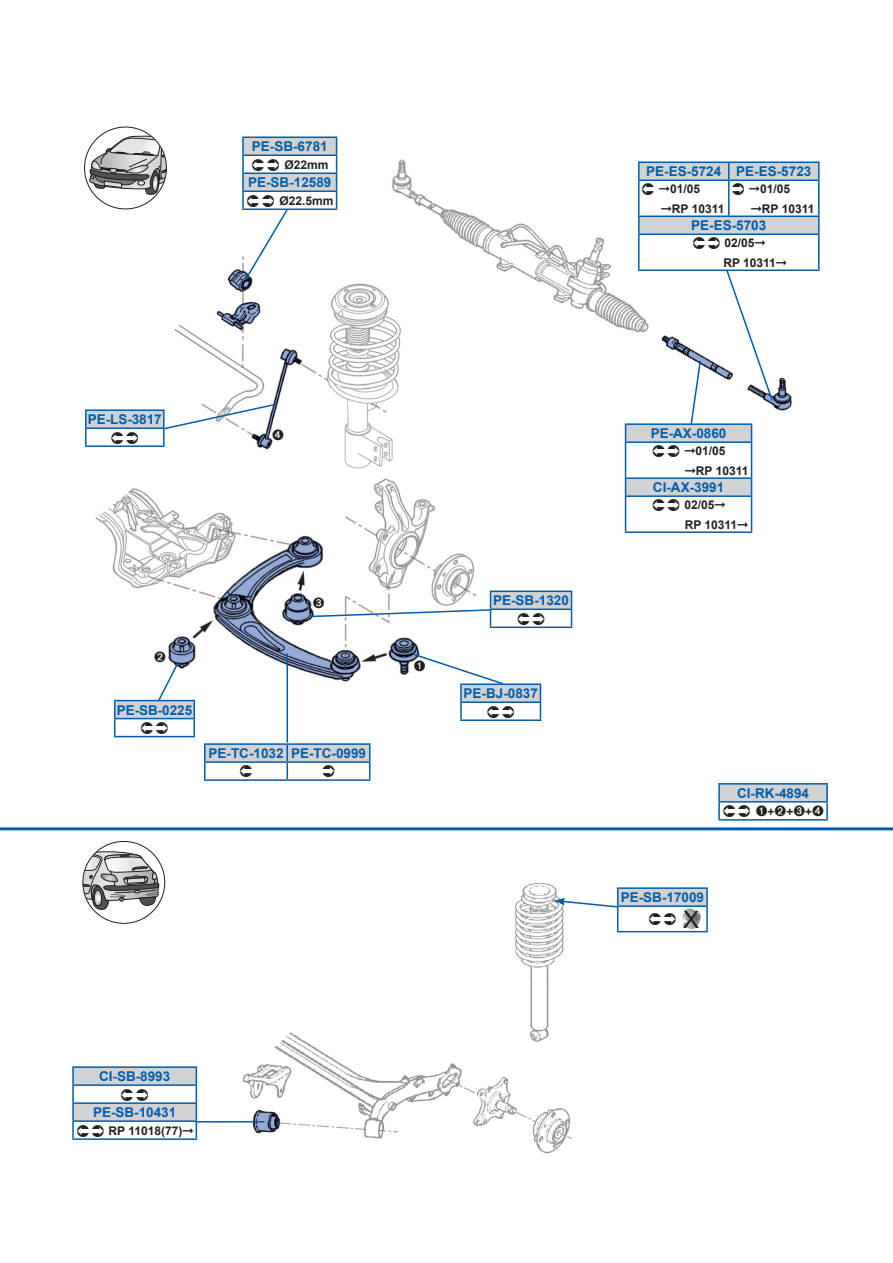
<style>
.page{position:relative;width:893px;height:1263px;background:#fff}
.page>*{position:absolute;margin:0;border:0;box-sizing:border-box;transform-origin:0 0}
.t1{font:24px "Arial";color:#231f20}
.t2{font:700 13.5px "Arial";color:#015dab}
.t3{font:700 12px "Arial";color:#231f20}
</style>
<div class="page">
<img style="left:84px;top:144px;width:736px;height:566px">
<img style="left:111px;top:841px;width:588px;height:313px">
<hr style="left:0;top:827px;width:893px;height:3px;background:#015dab">
<div style="left:85px;top:127px;width:81px;height:82px;background:#fff;border-radius:50%"></div>
<svg style="left:89px;top:135px;width:77px;height:60px"></svg>
<div style="left:84px;top:127px;width:83px;height:82px;border:1px solid #231f20;border-radius:50%"></div>
<div style="left:83px;top:841px;width:82px;height:82px;background:#fff;border-radius:50%"></div>
<svg style="left:84px;top:851px;width:75px;height:59px"></svg>
<div style="left:82px;top:841px;width:83px;height:83px;border:1px solid #231f20;border-radius:50%"></div>
<hr style="left:286px;top:653px;width:2px;height:90px;background:#015dab">
<div style="left:86px;top:410px;width:78px;height:18px;background:#d1d2d4"></div>
<div style="left:86px;top:428px;width:78px;height:18px;background:#fff"></div>
<hr style="left:85px;top:409px;width:80px;height:2px;background:#015dab">
<hr style="left:85px;top:427px;width:80px;height:2px;background:#015dab">
<svg style="left:85px;top:411px;width:2px;height:34px"></svg>
<hr style="left:85px;top:445px;width:80px;height:2px;background:#015dab">
<hr style="left:625px;top:531px;width:127px;height:2px;background:#015dab">
<div style="left:719px;top:784px;width:108px;height:18px;background:#d1d2d4"></div>
<hr style="left:718px;top:783px;width:110px;height:2px;background:#015dab">
<hr style="left:718px;top:801px;width:110px;height:2px;background:#015dab">
<svg style="left:826px;top:785px;width:2px;height:34px"></svg>
<hr style="left:718px;top:819px;width:110px;height:2px;background:#015dab">
<div style="left:461px;top:684px;width:79px;height:18px;background:#d1d2d4"></div>
<div style="left:461px;top:702px;width:79px;height:18px;background:#fff"></div>
<hr style="left:460px;top:683px;width:81px;height:2px;background:#015dab">
<hr style="left:460px;top:701px;width:81px;height:2px;background:#015dab">
<svg style="left:540px;top:685px;width:1px;height:34px"></svg>
<hr style="left:460px;top:719px;width:81px;height:2px;background:#015dab">
<div style="left:115px;top:700px;width:79px;height:18px;background:#d1d2d4"></div>
<hr style="left:114px;top:700px;width:81px;height:1px;background:#015dab">
<hr style="left:114px;top:718px;width:81px;height:1px;background:#015dab">
<svg style="left:114px;top:701px;width:2px;height:35px"></svg>
<svg style="left:194px;top:701px;width:1px;height:35px"></svg>
<hr style="left:114px;top:736px;width:81px;height:1px;background:#015dab">
<hr style="left:204px;top:743px;width:83px;height:2px;background:#015dab">
<hr style="left:287px;top:743px;width:83px;height:2px;background:#015dab">
<hr style="left:204px;top:779px;width:83px;height:2px;background:#015dab">
<hr style="left:287px;top:779px;width:83px;height:2px;background:#015dab">
<div style="left:490px;top:591px;width:82px;height:18px;background:#d1d2d4"></div>
<div style="left:490px;top:609px;width:82px;height:18px;background:#fff"></div>
<hr style="left:490px;top:590px;width:82px;height:2px;background:#015dab">
<hr style="left:490px;top:608px;width:82px;height:2px;background:#015dab">
<svg style="left:571px;top:592px;width:1px;height:34px"></svg>
<hr style="left:490px;top:626px;width:82px;height:2px;background:#015dab">
<hr style="left:72px;top:1066px;width:125px;height:2px;background:#015dab">
<hr style="left:72px;top:1138px;width:125px;height:2px;background:#015dab">
<hr style="left:196px;top:1121px;width:69px;height:1px;background:#015dab">
<div style="left:618px;top:888px;width:89px;height:18px;background:#d1d2d4"></div>
<div style="left:618px;top:906px;width:89px;height:26px;background:#fff"></div>
<hr style="left:617px;top:887px;width:91px;height:2px;background:#015dab">
<svg style="left:706px;top:889px;width:2px;height:16px"></svg>
<hr style="left:617px;top:905px;width:91px;height:2px;background:#015dab">
<svg style="left:554px;top:889px;width:65px;height:42px"></svg>
<hr style="left:706px;top:907px;width:2px;height:24px;background:#015dab">
<hr style="left:617px;top:931px;width:91px;height:1px;background:#015dab">
<img style="left:682px;top:908px;width:19px;height:22px">
<svg style="left:625px;top:162px;width:195px;height:370px"></svg>
<svg style="left:718px;top:785px;width:32px;height:34px"></svg>
<svg style="left:204px;top:744px;width:166px;height:36px"></svg>
<svg style="left:242px;top:137px;width:95px;height:145px"></svg>
<svg style="left:72px;top:1067px;width:125px;height:72px"></svg>
<svg style="left:411px;top:652px;width:103px;height:67px"></svg>
<svg style="left:163px;top:402px;width:120px;height:43px"></svg>
<svg style="left:310px;top:592px;width:184px;height:34px"></svg>
<svg style="left:155px;top:651px;width:25px;height:51px"></svg>
<p class="t2" style="left:88px;top:410px;width:75px">PE-LS-3817</p>
<p class="t2" style="left:252px;top:138px;width:77px">PE-SB-6781</p>
<p class="t3" style="left:285px;top:157px;width:46px">Ø22mm</p>
<p class="t2" style="left:248px;top:174px;width:85px">PE-SB-12589</p>
<p class="t3" style="left:280px;top:193px;width:56px">Ø22.5mm</p>
<p class="t2" style="left:117px;top:701px;width:77px">PE-SB-0225</p>
<p class="t2" style="left:208px;top:744px;width:77px">PE-TC-1032</p>
<p class="t2" style="left:291px;top:744px;width:77px">PE-TC-0999</p>
<p class="t2" style="left:99px;top:1067px;width:73px">CI-SB-8993</p>
<p class="t2" style="left:93px;top:1103px;width:85px">PE-SB-10431</p>
<p class="t3" style="left:109px;top:1123px;width:86px">RP 11018(77)➞</p>
<p class="t2" style="left:646px;top:163px;width:77px">PE-ES-5724</p>
<p class="t2" style="left:736px;top:163px;width:77px">PE-ES-5723</p>
<p class="t3" style="left:659px;top:181px;width:43px">➞01/05</p>
<p class="t3" style="left:661px;top:201px;width:65px">➞RP 10311</p>
<p class="t3" style="left:749px;top:181px;width:43px">➞01/05</p>
<p class="t3" style="left:751px;top:201px;width:65px">➞RP 10311</p>
<p class="t2" style="left:691px;top:217px;width:77px">PE-ES-5703</p>
<p class="t3" style="left:725px;top:235px;width:43px">02/05➞</p>
<p class="t3" style="left:723px;top:255px;width:65px">RP 10311➞</p>
<p class="t2" style="left:493px;top:592px;width:77px">PE-SB-1320</p>
<p class="t2" style="left:464px;top:684px;width:76px">PE-BJ-0837</p>
<p class="t2" style="left:651px;top:424px;width:77px">PE-AX-0860</p>
<p class="t3" style="left:684px;top:443px;width:43px">➞01/05</p>
<p class="t3" style="left:685px;top:463px;width:65px">➞RP 10311</p>
<p class="t2" style="left:653px;top:478px;width:73px">CI-AX-3991</p>
<p class="t3" style="left:684px;top:497px;width:43px">02/05➞</p>
<p class="t3" style="left:685px;top:517px;width:65px">RP 10311➞</p>
<p class="t2" style="left:621px;top:888px;width:85px">PE-SB-17009</p>
<p class="t1" style="left:683px;top:903px;width:18px">X</p>
<p class="t2" style="left:737px;top:784px;width:74px">CI-RK-4894</p>
<p class="t3" style="left:756px;top:803px;width:70px">➊+➋+➌+➍</p>
</div>
